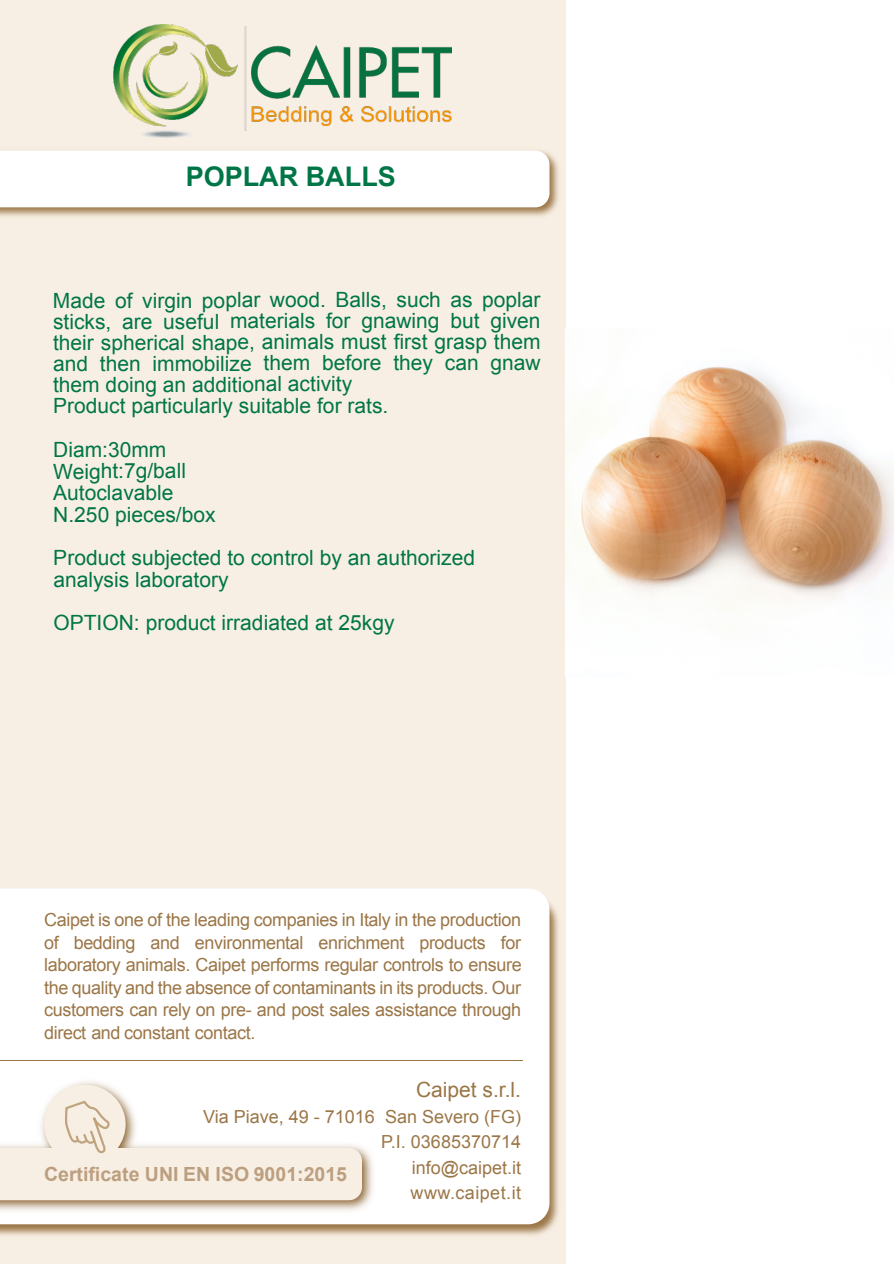
<style>
.page{position:relative;width:894px;height:1264px;background:#fff}
.page>*{position:absolute;margin:0;border:0;box-sizing:border-box;transform-origin:0 0}
.t1{font:700 27px "Arial";color:#007647}
.t2{font:21px/21.1px "Arial";color:#007647}
.t3{font:21px "Arial";color:#9b7647}
.t4{font:700 19.5px "Arial";color:#bc9f7f}
.t5{font:18px/22.5px "Arial";color:#9b7647;text-align:right}
</style>
<div class="page">
<div style="left:0;top:0;width:893px;height:1263px;background:#f8efe4"></div>
<img style="left:0;top:902px;width:559px;height:334px">
<div style="left:0;top:888px;width:549px;height:336px;background:#fff"></div>
<img style="left:0;top:150px;width:559px;height:67px">
<div style="left:0;top:151px;width:549px;height:56px;background:#fff"></div>
<hr style="left:0;top:1060px;width:522px;height:1px;background:#9b7647">
<img style="left:114px;top:24px;width:338px;height:114px">
<div style="left:566px;top:0;width:327px;height:1263px;background:#fff"></div>
<img style="left:565px;top:329px;width:328px;height:347px">
<img style="left:0;top:1077px;width:376px;height:137px">
<svg style="left:0;top:1084px;width:362px;height:116px"></svg>
<p class="t1" style="left:186px;top:166px;width:212px">POPLAR BALLS</p>
<p class="t2" style="left:53px;top:291px;width:489px">Made of virgin poplar wood. Balls, such as poplar sticks, are useful materials for gnawing but given their spherical shape, animals must first grasp them and then immobilize them before they can gnaw them doing an additional activity<br>Product particularly suitable for rats.</p>
<p class="t2" style="left:53px;top:440px;width:164px;line-height:21.6px">Diam:30mm<br>Weight:7g/ball<br>Autoclavable<br>N.250 pieces/box</p>
<p class="t2" style="left:53px;top:548px;width:423px;line-height:21.9px">Product subjected to control by an authorized analysis laboratory</p>
<p class="t2" style="left:53px;top:614px;width:342px">OPTION: product irradiated at 25kgy</p>
<p class="t5" style="left:44px;top:910px;width:479px;text-align:justify">Caipet is one of the leading companies in Italy in the production of bedding and environmental enrichment products for laboratory animals. Caipet performs regular controls to ensure the quality and the absence of contaminants in its products. Our customers can rely on pre- and post sales assistance through direct and constant contact.</p>
<p class="t3" style="left:416px;top:1081px;width:107px">Caipet s.r.l.</p>
<p class="t5" style="left:203px;top:1105px;width:319px;line-height:25.5px">Via Piave, 49 - 71016 San Severo (FG)<br>P.I. 03685370714<br>info@caipet.it<br>www.caipet.it</p>
<p class="t4" style="left:44px;top:1166px;width:304px">Certificate UNI EN ISO 9001:2015</p>
</div>
